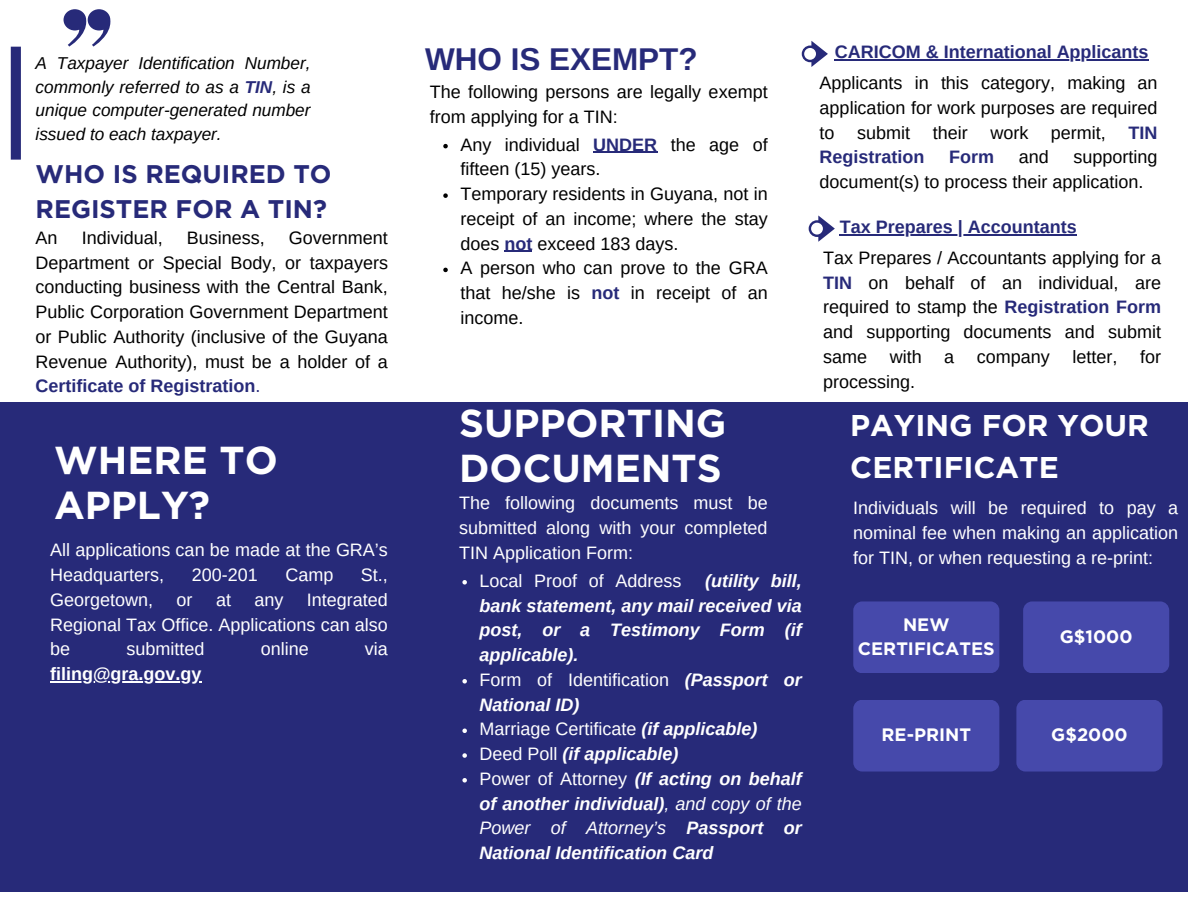
<style>
.page{position:relative;width:1188px;height:918px;background:#fff}
.page>*{position:absolute;margin:0;border:0;box-sizing:border-box;transform-origin:0 0}
.t1{font:700 39px/45px "Gotham";color:#fff}
.t2{font:700 31.5px "Arimo";color:#272a79}
.t3{font:700 30px/41.7px "Gotham";color:#fff}
.t4{font:700 25.5px/34.8px "Gotham";color:#272a79}
.t5{font:18px/24.8px "Arimo";color:#000;text-align:justify}
.t6{font:18px/24.8px "Arimo";color:#fff;text-align:justify}
.t7{font:italic 700 18px/24.8px "Arimo";color:#fff;text-align:justify}
.t8{font:700 18px "Arimo";color:#272a79}
.t9{font:700 18px/24.8px "Gotham";color:#fff;text-align:center}
.t10{font:700 18px "Arimo";color:#fff}
.t11{font:italic 17.25px/23.7px "Arimo";color:#000;text-align:justify}
.s1{font-weight:700;color:#272a79}
.s2{color:#272a79}
.s3{font-weight:400;font-style:normal}
.s4{font-weight:700;font-style:italic}
.s5{font-weight:400}
</style>
<div class="page">
<div style="left:0;top:402px;width:1188px;height:490px;background:#272a79"></div>
<div style="left:853px;top:601px;width:146px;height:72px;background:#4649ab;border-radius:9px"></div>
<div style="left:853px;top:700px;width:146px;height:72px;background:#4649ab;border-radius:9px"></div>
<div style="left:1023px;top:601px;width:146px;height:72px;background:#4649ab;border-radius:9px"></div>
<div style="left:1016px;top:700px;width:146px;height:72px;background:#4649ab;border-radius:9px"></div>
<div style="left:11px;top:47px;width:10px;height:113px;background:#272a79"></div>
<svg style="left:64px;top:9px;width:47px;height:37px"></svg>
<svg style="left:802px;top:41px;width:26px;height:26px"></svg>
<hr style="left:50px;top:681px;width:152px;height:1px;background:#fff">
<svg style="left:443px;top:144px;width:5px;height:4px"></svg>
<hr style="left:593px;top:152px;width:64px;height:1px;background:#272a79">
<svg style="left:443px;top:193px;width:5px;height:5px"></svg>
<svg style="left:504px;top:251px;width:28px;height:1px"></svg>
<svg style="left:443px;top:268px;width:5px;height:4px"></svg>
<svg style="left:462px;top:580px;width:5px;height:5px"></svg>
<svg style="left:462px;top:679px;width:5px;height:5px"></svg>
<svg style="left:462px;top:728px;width:5px;height:30px"></svg>
<svg style="left:462px;top:778px;width:5px;height:5px"></svg>
<hr style="left:835px;top:60px;width:314px;height:1px;background:#272a79">
<hr style="left:840px;top:234px;width:237px;height:1px;background:#272a79">
<svg style="left:809px;top:215px;width:26px;height:26px"></svg>
<h3 class="t11" style="left:36px;top:51px;width:276px">A Taxpayer Identification Number, commonly referred to as a <span class="s1">TIN</span>, is a unique computer-generated number issued to each taxpayer.</h3>
<p class="t4" style="left:36px;top:156px;width:298px">WHO IS REQUIRED TO<br>REGISTER FOR A TIN?</p>
<p class="t5" style="left:36px;top:225px;width:23px">An</p>
<p class="t5" style="left:82px;top:225px;width:83px">Individual,</p>
<p class="t5" style="left:187px;top:225px;width:79px">Business,</p>
<p class="t5" style="left:36px;top:225px;width:354px;text-indent:253px">Government Department or Special Body, or taxpayers conducting business with the Central Bank, Public Corporation Government Department or Public Authority (inclusive of the Guyana Revenue Authority), must be a holder of a <span class="s1">Certificate of Registration</span><span class="s2">.</span></p>
<h4 class="t1" style="left:54px;top:438px;width:225px">WHERE TO<br>APPLY?</h4>
<p class="t6" style="left:50px;top:538px;width:339px">All applications can be made at the GRA’s<br>Headquarters,</p>
<p class="t6" style="left:192px;top:563px;width:68px">200-201</p>
<p class="t6" style="left:285px;top:563px;width:50px">Camp</p>
<p class="t6" style="left:361px;top:563px;width:28px">St.,</p>
<p class="t6" style="left:50px;top:587px;width:339px;text-indent:257px">Integrated Regional Tax Office. Applications can also be</p>
<p class="t6" style="left:50px;top:587px;width:104px">Georgetown,</p>
<p class="t6" style="left:177px;top:587px;width:18px">or</p>
<p class="t6" style="left:216px;top:587px;width:16px">at</p>
<p class="t6" style="left:254px;top:587px;width:31px">any</p>
<p class="t6" style="left:126px;top:637px;width:79px">submitted</p>
<p class="t6" style="left:261px;top:637px;width:50px">online</p>
<p class="t6" style="left:365px;top:637px;width:25px">via</p>
<p class="t10" style="left:50px;top:664px;width:153px">filing@gra.gov.gy</p>
<h5 class="t2" style="left:425px;top:42px;width:274px">WHO IS EXEMPT?</h5>
<h1 class="t5" style="left:430px;top:79px;width:339px">The following persons are legally exempt from applying for a TIN:</h1>
<p class="t5" style="left:460px;top:132px;width:309px">Any individual <span class="s1">UNDER</span> the age of fifteen (15) years.</p>
<p class="t5" style="left:460px;top:182px;width:309px">Temporary residents in Guyana, not in receipt of an income; where the stay does <span class="s1">not</span> exceed 183 days.</p>
<h1 class="t5" style="left:460px;top:256px;width:309px">A person who can prove to the GRA that he/she is <span class="s1">not</span> in receipt of an income.</h1>
<p class="t8" style="left:835px;top:42px;width:315px">CARICOM &amp; International Applicants</p>
<p class="t5" style="left:820px;top:71px;width:339px">Applicants in this category, making an application for work purposes are required to</p>
<p class="t5" style="left:857px;top:120px;width:54px">submit</p>
<p class="t5" style="left:933px;top:120px;width:36px">their</p>
<p class="t5" style="left:990px;top:120px;width:39px">work</p>
<p class="t5" style="left:1051px;top:120px;width:56px">permit,</p>
<p class="t8" style="left:1129px;top:122px;width:30px">TIN</p>
<p class="t8" style="left:820px;top:147px;width:106px">Registration</p>
<p class="t8" style="left:949px;top:147px;width:46px">Form</p>
<p class="t5" style="left:1019px;top:145px;width:32px">and</p>
<p class="t5" style="left:820px;top:145px;width:339px;text-indent:254px">supporting document(s) to process their application.</p>
<h2 class="t8" style="left:840px;top:217px;width:238px">Tax Prepares | Accountants</h2>
<p class="t5" style="left:823px;top:245px;width:339px">Tax Prepares / Accountants applying for a <span class="s1">TIN</span> on behalf of an individual, are required to stamp the <span class="s1">Registration Form </span>and supporting documents and submit same</p>
<p class="t5" style="left:890px;top:344px;width:33px">with</p>
<p class="t5" style="left:944px;top:344px;width:12px">a</p>
<p class="t5" style="left:977px;top:344px;width:75px">company</p>
<p class="t5" style="left:1072px;top:344px;width:46px">letter,</p>
<p class="t5" style="left:1140px;top:344px;width:22px">for</p>
<p class="t5" style="left:823px;top:369px;width:94px">processing.</p>
<p class="t1" style="left:459px;top:401px;width:269px">SUPPORTING<br>DOCUMENTS</p>
<p class="t3" style="left:850px;top:404px;width:300px">PAYING FOR YOUR<br>CERTIFICATE</p>
<p class="t6" style="left:459px;top:491px;width:310px">The following documents must be submitted along with your completed TIN Application Form:</p>
<p class="t7" style="left:480px;top:568px;width:324px;text-indent:226px">(utility bill, bank statement, any mail received via post, or a Testimony Form (if applicable).</p>
<p class="t7" style="left:480px;top:667px;width:324px"><span class="s3">Form of Identification</span> (Passport or<br>National ID)</p>
<p class="t6" style="left:480px;top:717px;width:279px">Marriage Certificate <span class="s4">(if applicable)</span></p>
<p class="t7" style="left:480px;top:741px;width:200px"><span class="s3">Deed Poll</span> (if applicable)</p>
<p class="t7" style="left:480px;top:766px;width:324px"><span class="s3">Power of Attorney</span> (If acting on behalf of another individual)<span class="s5">, and copy of the Power of Attorney’s</span> Passport or National Identification Card</p>
<p class="t6" style="left:480px;top:568px;width:204px">Local Proof of Address</p>
<p class="t6" style="left:853px;top:496px;width:326px">Individuals will be required to pay a nominal fee when making an application for TIN, or when requesting a re-print:</p>
<p class="t9" style="left:858px;top:612px;width:138px">NEW<br>CERTIFICATES</p>
<h2 class="t9" style="left:882px;top:723px;width:91px">RE-PRINT</h2>
<p class="t9" style="left:1060px;top:624px;width:74px">G$1000</p>
<h5 class="t9" style="left:1051px;top:723px;width:78px">G$2000</h5>
</div>
